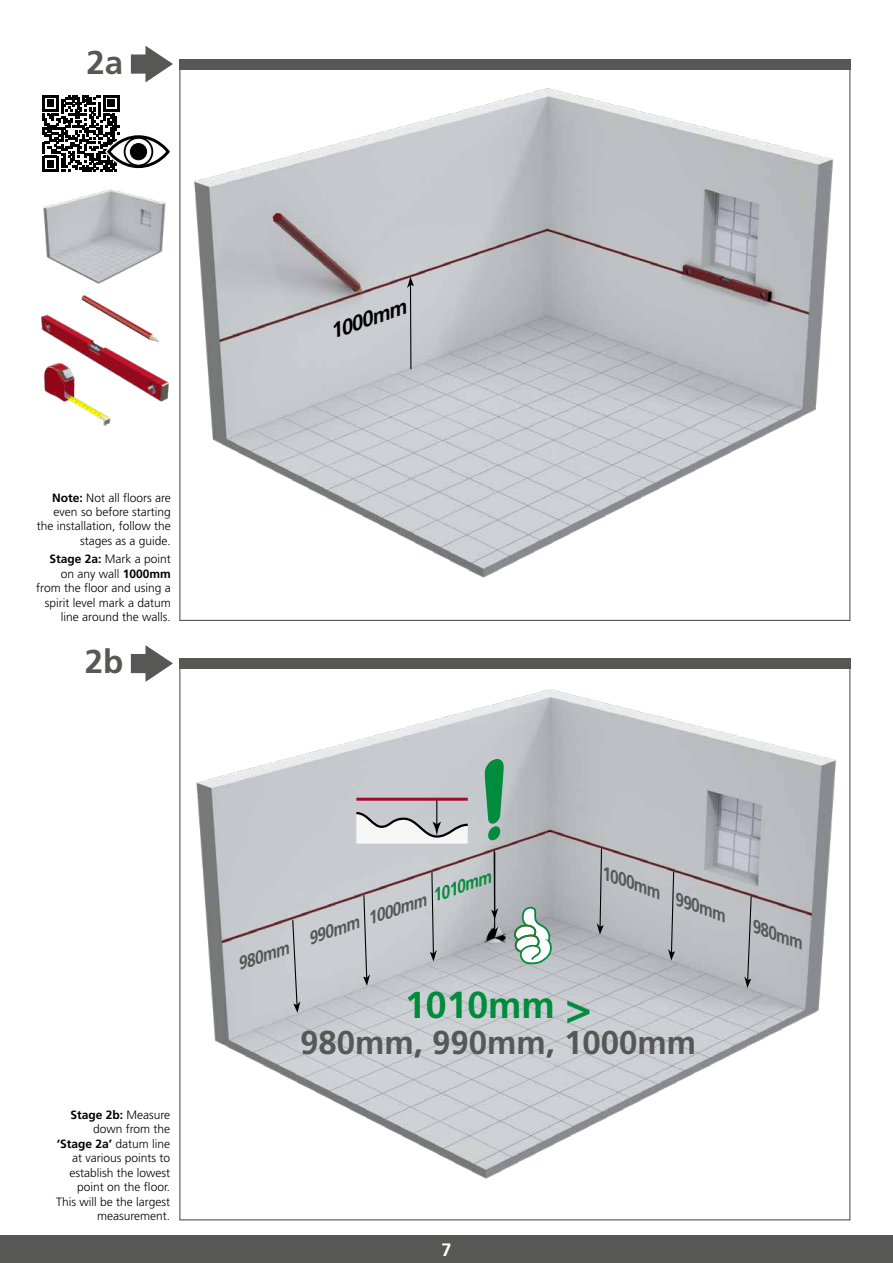
<style>
.page{position:relative;width:893px;height:1263px;background:#fff}
.page>*{position:absolute;margin:0;border:0;box-sizing:border-box;transform-origin:0 0}
.t1{font:700 37.5px "Frutiger LT Std";color:#008c3c}
.t2{font:700 33px "Frutiger LT Std";color:#575756}
.t3{font:italic 700 21px "Frutiger LT Std";color:#000}
.t4{font:italic 700 18px "Frutiger LT Std";color:#575756;scale:.9 1}
.t5{font:700 18px "Frutiger LT Std";color:#fff}
.t6{font:300 12px/14.4px "Frutiger LT Std";color:#000;text-align:right}
.s1{font-weight:700}
.s2{color:#008c3c}
.s3{font-size:43.5px}
</style>
<div class="page">
<div style="left:0;top:1235px;width:893px;height:28px;background:#575756"></div>
<img style="left:196px;top:689px;width:640px;height:490px">
<div style="left:179px;top:658px;width:671px;height:11px;background:#575756"></div>
<svg style="left:131px;top:645px;width:42px;height:37px"></svg>
<img style="left:89px;top:412px;width:22px;height:14px">
<img style="left:44px;top:346px;width:125px;height:66px">
<img style="left:41px;top:295px;width:118px;height:51px">
<img style="left:181px;top:69px;width:667px;height:509px">
<div style="left:179px;top:59px;width:671px;height:10px;background:#575756"></div>
<svg style="left:131px;top:46px;width:42px;height:36px"></svg>
<img style="left:43px;top:189px;width:123px;height:95px">
<svg style="left:292px;top:918px;width:9px;height:96px"></svg>
<svg style="left:363px;top:894px;width:7px;height:93px"></svg>
<svg style="left:430px;top:871px;width:7px;height:91px"></svg>
<svg style="left:491px;top:849px;width:7px;height:90px"></svg>
<svg style="left:596px;top:847px;width:8px;height:89px"></svg>
<svg style="left:668px;top:870px;width:7px;height:92px"></svg>
<svg style="left:744px;top:895px;width:8px;height:94px"></svg>
<svg style="left:407px;top:276px;width:7px;height:94px"></svg>
<svg style="left:485px;top:756px;width:19px;height:86px;background:#419f6c"></svg>
<svg style="left:513px;top:905px;width:39px;height:59px"></svg>
<svg style="left:354px;top:799px;width:116px;height:45px"></svg>
<hr style="left:356px;top:798px;width:112px;height:3px;background:#a50a2d">
<svg style="left:42px;top:95px;width:124px;height:77px"></svg>
<div style="left:124px;top:137px;width:29px;height:29px;border:2px solid #000;border-radius:50%"></div>
<div style="left:130px;top:144px;width:17px;height:16px;background:#000;border-radius:50%"></div>
<div style="left:130px;top:143px;width:17px;height:17px;border:1px solid #000;border-radius:50%"></div>
<div style="left:107px;top:135px;width:63px;height:33px;border:3px solid #000;border-radius:50%"></div>
<h2 class="t2" style="left:87px;top:43px;width:38px">2a</h2>
<p class="t6" style="left:37px;top:490px;width:136px"><span class="s1">Note:</span> Not all floors are even so before starting the installation, follow the stages as a guide.</p>
<p class="t6" style="left:36px;top:552px;width:136px"><span class="s1">Stage 2a:</span> Mark a point on any wall <span class="s1">1000mm </span>from the floor and using a spirit level mark a datum line around the walls.</p>
<h2 class="t2" style="left:85px;top:642px;width:40px">2b</h2>
<h3 class="t3" style="left:326px;top:320px;width:81px;rotate:-19deg">1000mm</h3>
<p class="t6" style="left:56px;top:1108px;width:116px"><span class="s1">Stage 2b:</span> Measure down from the <span class="s1">‘Stage 2a’</span> datum line at various points to establish the lowest point on the floor.<br>This will be the largest measurement.</p>
<h3 class="t4" style="left:234px;top:954px;width:299px;rotate:-19deg">980mm 990mm 1000mm <span class="s2">1010mm</span></h3>
<h3 class="t4" style="left:608px;top:863px;width:147px;rotate:20deg">1000mm 990mm</h3>
<h1 class="t1" style="left:405px;top:983px;width:188px">1010mm <span class="s3">&gt;</span></h1>
<h2 class="t2" style="left:300px;top:1023px;width:398px">980mm, 990mm, 1000mm</h2>
<h3 class="t4" style="left:758px;top:916px;width:61px;rotate:20deg">980mm</h3>
<h3 class="t5" style="left:441px;top:1239px;width:12px">7</h3>
</div>
